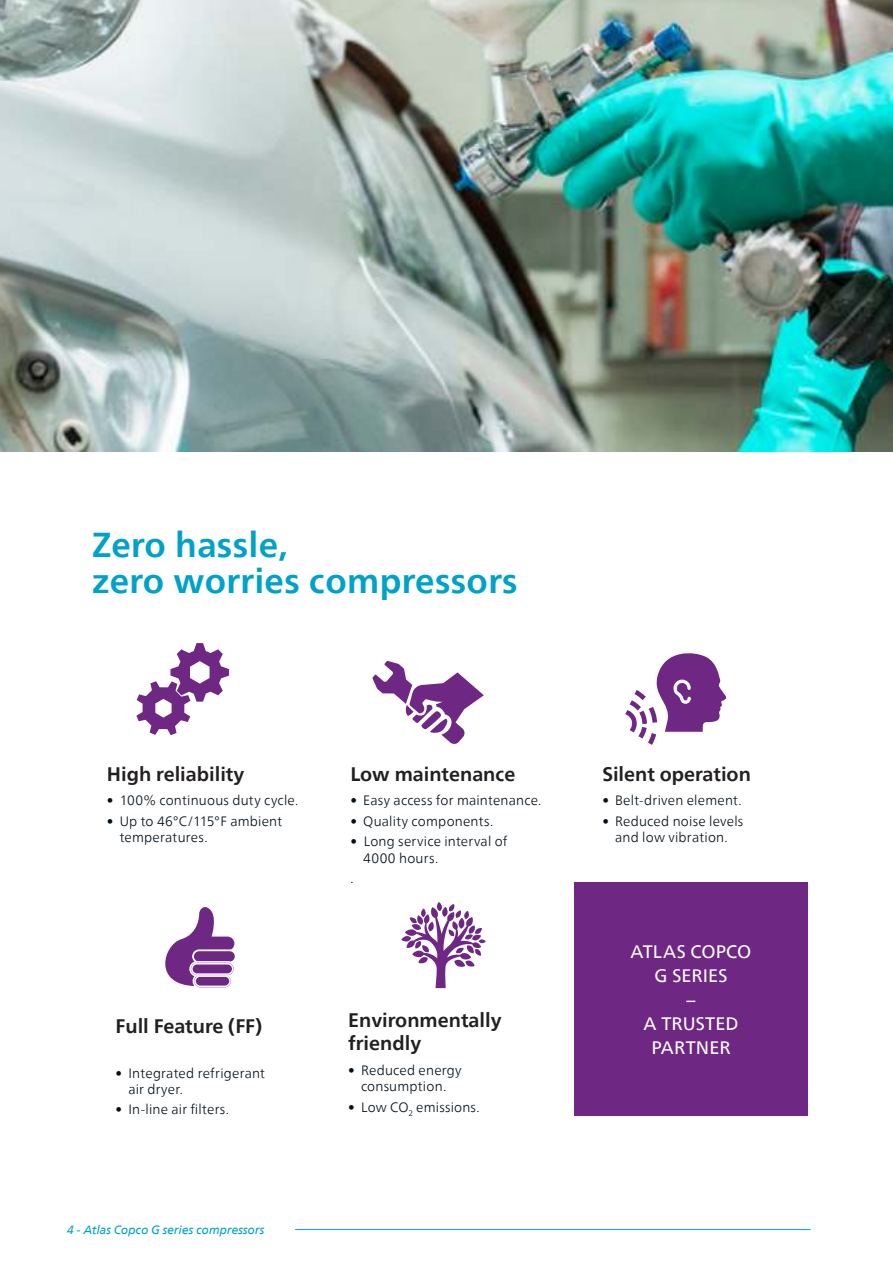
<style>
.page{position:relative;width:893px;height:1263px;background:#fff}
.page>*{position:absolute;margin:0;border:0;box-sizing:border-box;transform-origin:0 0}
.t1{font:700 34.5px/36px "Neue Frutiger World";letter-spacing:.01em;color:#00a2c8}
.t2{font:700 19.5px/23.4px "Neue Frutiger World";color:#221f1f}
.t3{font:18px/24px "Neue Frutiger World";letter-spacing:.005em;color:#fff;text-align:center}
.t4{font:300 13.5px/16.2px "Neue Frutiger World";letter-spacing:.015em;color:#040f18}
.t5{font:italic 12px "Neue Frutiger World";color:#00a2c8}
</style>
<div class="page">
<hr style="left:295px;top:1229px;width:515px;height:1px;background:#00a2c8">
<img style="left:0;top:0;width:892px;height:451px">
<div style="left:574px;top:882px;width:234px;height:234px;background:#6f2784"></div>
<svg style="left:165px;top:907px;width:70px;height:81px"></svg>
<svg style="left:401px;top:902px;width:85px;height:86px"></svg>
<svg style="left:372px;top:661px;width:112px;height:83px"></svg>
<svg style="left:136px;top:643px;width:93px;height:92px"></svg>
<svg style="left:625px;top:653px;width:102px;height:92px"></svg>
<h1 class="t1" style="left:92px;top:530px;width:427px">Zero hassle,<br>zero worries compressors</h1>
<h2 class="t2" style="left:107px;top:764px;width:139px">High reliability</h2>
<p class="t4" style="left:107px;top:794px;width:193px">• 100% continuous duty cycle.</p>
<p class="t4" style="left:120px;top:814px;width:164px;text-indent:-13px">• Up to 46°C/115°F ambient temperatures.</p>
<h2 class="t2" style="left:350px;top:764px;width:166px">Low maintenance</h2>
<p class="t4" style="left:350px;top:794px;width:192px">• Easy access for maintenance.</p>
<p class="t4" style="left:350px;top:814px;width:144px">• Quality components.</p>
<p class="t4" style="left:363px;top:834px;width:146px;text-indent:-13px">• Long service interval of<br>4000 hours.</p>
<p class="t4" style="left:350px;top:871px;width:5px">.</p>
<h2 class="t2" style="left:116px;top:1016px;width:148px">Full Feature (FF)</h2>
<p class="t4" style="left:128px;top:1066px;width:138px;text-indent:-13px">• Integrated refrigerant air dryer.</p>
<p class="t4" style="left:116px;top:1102px;width:115px">• In-line air filters.</p>
<p class="t5" style="left:67px;top:1225px;width:199px">4 - Atlas Copco G series compressors</p>
<h2 class="t2" style="left:348px;top:1010px;width:155px">Environmentally friendly</h2>
<p class="t4" style="left:348px;top:1063px;width:115px;text-align:center">• Reduced energy consumption.</p>
<p class="t4" style="left:348px;top:1100px;width:133px">• Low CO<sub>2</sub> emissions.</p>
<h2 class="t2" style="left:602px;top:764px;width:150px">Silent operation</h2>
<p class="t4" style="left:602px;top:794px;width:141px">• Belt-driven element.</p>
<p class="t4" style="left:602px;top:814px;width:142px;text-align:center">• Reduced noise levels and low vibration.</p>
<h3 class="t3" style="left:631px;top:940px;width:122px">ATLAS COPCO<br>G SERIES<br>–<br>A TRUSTED<br>PARTNER</h3>
</div>
